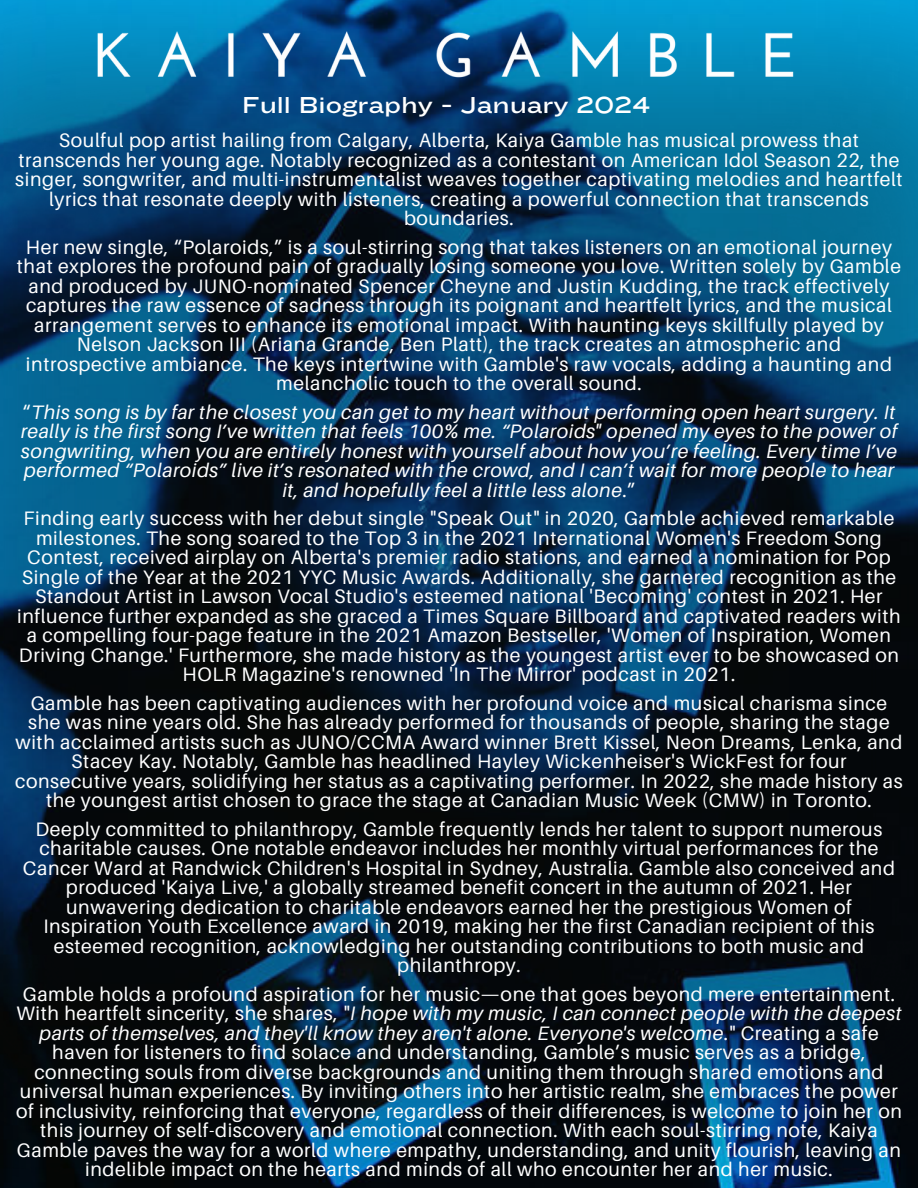
<style>
.page{position:relative;width:918px;height:1188px;background:#fff}
.page>*{position:absolute;margin:0;border:0;box-sizing:border-box;transform-origin:0 0}
.t1{font:24px "Knockout 34";color:#fff}
.t2{font:19.5px/19.5px "Aileron";letter-spacing:.03em;color:#fff;text-align:center}
.t3{font:italic 19.5px/19.5px "Aileron";letter-spacing:.03em;color:#fff;text-align:center}
.s1{font-style:normal}
.s2{font-style:italic}
</style>
<div class="page">
<img style="left:0;top:0;width:918px;height:1188px">
<img style="left:79px;top:13px;width:735px;height:79px">
<p class="t1" style="left:242px;top:90px;width:410px">Full Biography - January 2024</p>
<p class="t2" style="left:15px;top:130px;width:889px">Soulful pop artist hailing from Calgary, Alberta, Kaiya Gamble has musical prowess that transcends her young age. Notably recognized as a contestant on American Idol Season 22, the singer, songwriter, and multi-instrumentalist weaves together captivating melodies and heartfelt lyrics that resonate deeply with listeners, creating a powerful connection that transcends boundaries.</p>
<p class="t2" style="left:17px;top:237px;width:886px">Her new single, “Polaroids,” is a soul-stirring song that takes listeners on an emotional journey that explores the profound pain of gradually losing someone you love. Written solely by Gamble and produced by JUNO-nominated Spencer Cheyne and Justin Kudding, the track effectively captures the raw essence of sadness through its poignant and heartfelt lyrics, and the musical arrangement serves to enhance its emotional impact. With haunting keys skillfully played by Nelson Jackson III (Ariana Grande, Ben Platt), the track creates an atmospheric and introspective ambiance. The keys intertwine with Gamble's raw vocals, adding a haunting and melancholic touch to the overall sound.</p>
<p class="t3" style="left:21px;top:402px;width:878px"><span class="s1">“</span>This song is by far the closest you can get to my heart without performing open heart surgery. It really is the first song I’ve written that feels 100% me. “Polaroids" opened my eyes to the power of songwriting, when you are entirely honest with yourself about how you’re feeling. Every time I’ve performed “Polaroids” live it’s resonated with the crowd, and I can’t wait for more people to hear it, and hopefully feel a little less alone<span class="s1">.”</span></p>
<p class="t2" style="left:17px;top:508px;width:885px">Finding early success with her debut single "Speak Out" in 2020, Gamble achieved remarkable milestones. The song soared to the Top 3 in the 2021 International Women's Freedom Song Contest, received airplay on Alberta's premier radio stations, and earned a nomination for Pop Single of the Year at the 2021 YYC Music Awards. Additionally, she garnered recognition as the Standout Artist in Lawson Vocal Studio's esteemed national 'Becoming' contest in 2021. Her influence further expanded as she graced a Times Square Billboard and captivated readers with a compelling four-page feature in the 2021 Amazon Bestseller, 'Women of Inspiration, Women Driving Change.' Furthermore, she made history as the youngest artist ever to be showcased on HOLR Magazine's renowned 'In The Mirror' podcast in 2021.</p>
<p class="t2" style="left:15px;top:693px;width:889px">Gamble has been captivating audiences with her profound voice and musical charisma since she was nine years old. She has already performed for thousands of people, sharing the stage with acclaimed artists such as JUNO/CCMA Award winner Brett Kissel, Neon Dreams, Lenka, and Stacey Kay. Notably, Gamble has headlined Hayley Wickenheiser's WickFest for four consecutive years, solidifying her status as a captivating performer. In 2022, she made history as the youngest artist chosen to grace the stage at Canadian Music Week (CMW) in Toronto.</p>
<p class="t2" style="left:23px;top:819px;width:874px">Deeply committed to philanthropy, Gamble frequently lends her talent to support numerous charitable causes. One notable endeavor includes her monthly virtual performances for the Cancer Ward at Randwick Children's Hospital in Sydney, Australia. Gamble also conceived and produced 'Kaiya Live,' a globally streamed benefit concert in the autumn of 2021. Her unwavering dedication to charitable endeavors earned her the prestigious Women of Inspiration Youth Excellence award in 2019, making her the first Canadian recipient of this esteemed recognition, acknowledging her outstanding contributions to both music and philanthropy.</p>
<p class="t2" style="left:16px;top:984px;width:887px">Gamble holds a profound aspiration for her music—one that goes beyond mere entertainment.<br>With heartfelt sincerity, she shares, "<span class="s2">I hope with my music, I can connect people with the deepest parts of themselves, and they'll know they aren't alone. Everyone's welcome</span>." Creating a safe haven for listeners to find solace and understanding, Gamble’s music serves as a bridge, connecting souls from diverse backgrounds and uniting them through shared emotions and universal human experiences. By inviting others into her artistic realm, she embraces the power of inclusivity, reinforcing that everyone, regardless of their differences, is welcome to join her on this journey of self-discovery and emotional connection. With each soul-stirring note, Kaiya Gamble paves the way for a world where empathy, understanding, and unity flourish, leaving an indelible impact on the hearts and minds of all who encounter her and her music.</p>
</div>
